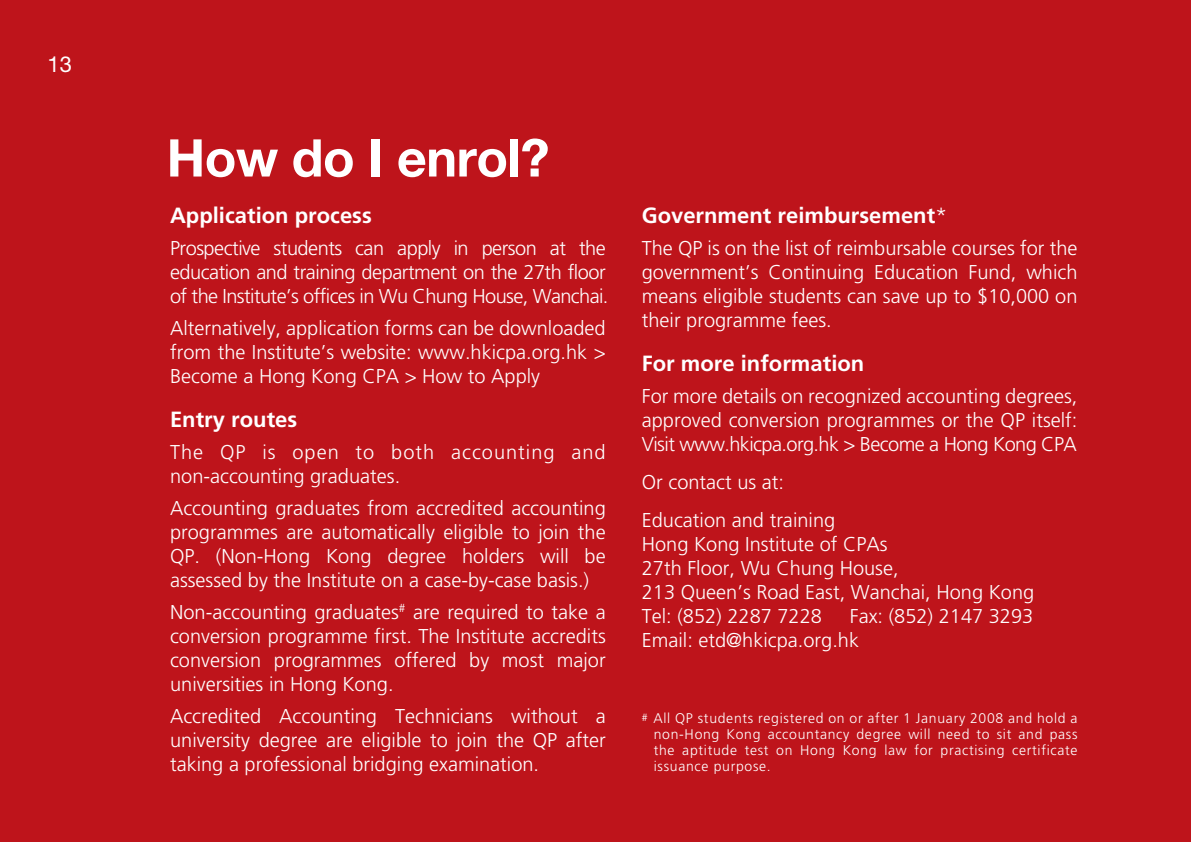
<style>
.page{position:relative;width:1191px;height:842px;background:#be141b}
.page>*{position:absolute;margin:0;border:0;box-sizing:border-box;transform-origin:0 0}
.t1{font:700 52px "Helvetica Neue";letter-spacing:-.01em;color:#fff}
.t2{font:700 22px "Frutiger";color:#fff}
.t3{font:22px "Helvetica Neue";color:#fff}
.t4{font:300 20px/24px "Frutiger";color:#fff;text-align:justify}
.t5{font:300 20px/24px "Frutiger";letter-spacing:-.025em;color:#fff}
.t6{font:300 20px/24px "Frutiger";letter-spacing:.05em;color:#fff}
.t7{font:300 14px/16px "Frutiger";letter-spacing:.05em;color:#fff;text-align:justify}
.s1{font-weight:300}
.s2{font-size:10.4px}
</style>
<div class="page">
<p class="t3" style="left:47px;top:51px;width:26px">13</p>
<h1 class="t1" style="left:167px;top:126px;width:384px">How do I enrol?</h1>
<p class="t2" style="left:170px;top:202px;width:203px">Application process</p>
<p class="t5" style="left:170px;top:236px;width:440px">Prospective students can apply in person at the education and training department on the 27th floor of the Institute’s offices in Wu Chung House, Wanchai.</p>
<p class="t4" style="left:170px;top:316px;width:437px">Alternatively, application forms can be downloaded from the Institute’s website: www.hkicpa.org.hk &gt; Become a Hong Kong CPA &gt; How to Apply</p>
<p class="t2" style="left:170px;top:406px;width:129px">Entry routes</p>
<p class="t6" style="left:170px;top:440px;width:437px">The QP is open to both accounting and non-accounting graduates.</p>
<p class="t4" style="left:170px;top:496px;width:437px">Accounting graduates from accredited accounting programmes are automatically eligible to join the QP. (Non-Hong Kong degree holders will be assessed by the Institute on a case-by-case basis.)</p>
<p class="t4" style="left:170px;top:600px;width:437px">Non-accounting graduates<sup>#</sup> are required to take a conversion programme first. The Institute accredits conversion programmes offered by most major universities in Hong Kong.</p>
<p class="t4" style="left:170px;top:704px;width:437px">Accredited Accounting Technicians without a university degree are eligible to join the QP after taking a professional bridging examination.</p>
<p class="t2" style="left:642px;top:202px;width:307px">Government reimbursement<span class="s1">*</span></p>
<p class="t4" style="left:642px;top:236px;width:437px">The QP is on the list of reimbursable courses for the government’s Continuing Education Fund, which means eligible students can save up to $10,000 on their programme fees.</p>
<p class="t2" style="left:642px;top:350px;width:224px">For more information</p>
<p class="t4" style="left:642px;top:384px;width:437px">For more details on recognized accounting degrees, approved conversion programmes or the QP itself:<br>Visit www.hkicpa.org.hk &gt; Become a Hong Kong CPA</p>
<p class="t4" style="left:642px;top:463px;width:195px;line-height:38px">Or contact us at:<br>Education and training</p>
<p class="t4" style="left:642px;top:532px;width:394px;text-align:left">Hong Kong Institute of CPAs<br>27th Floor, Wu Chung House,<br>213 Queen’s Road East, Wanchai, Hong Kong<br>Tel: (852) 2287 7228</p>
<p class="t4" style="left:642px;top:604px;width:393px;text-indent:208px">Fax: (852) 2147 3293<br>Email: etd@hkicpa.org.hk</p>
<p class="t7" style="left:654px;top:710px;width:425px;text-indent:-12px"><span class="s2">#</span> All QP students registered on or after 1 January 2008 and hold a non-Hong Kong accountancy degree will need to sit and pass the aptitude test on Hong Kong law for practising certificate issuance purpose.</p>
</div>
